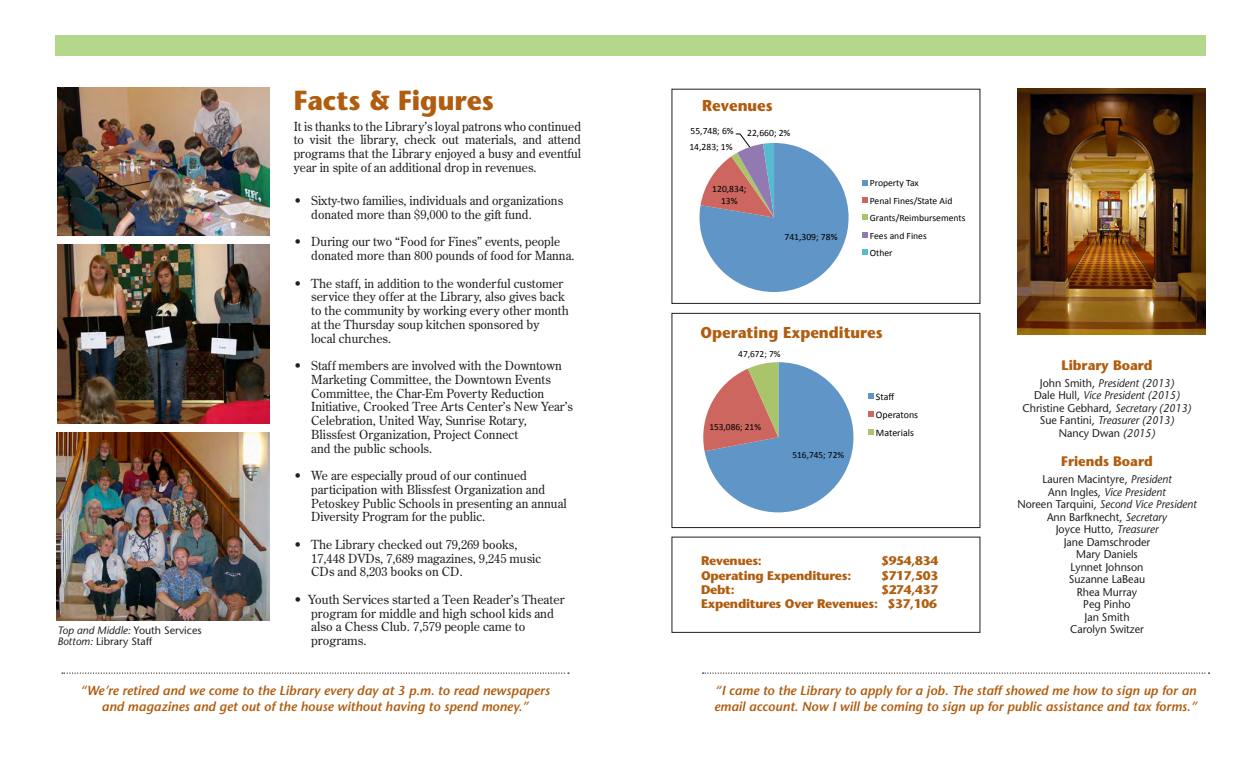
<style>
.page{position:relative;width:1260px;height:765px;background:#fff}
.page>*{position:absolute;margin:0;border:0;box-sizing:border-box;transform-origin:0 0}
.t1{font:700 27.5px "Stone Sans";color:#b05d0f;scale:.95 1}
.t2{font:700 15.75px "Stone Sans";color:#b05d0f;scale:.95 1}
.t3{font:700 13.75px "Stone Sans";color:#b05d0f;scale:.95 1}
.t4{font:italic 600 13px/16.2px "Stone Sans";color:#b05d0f}
.t5{font:12.5px/13.8px "Century Old Style";color:#231f20}
.t6{font:700 12.5px "Stone Sans";letter-spacing:-.02em;color:#b05d0f}
.t7{font:11.25px "Stone Sans";color:#231f20;scale:.95 1}
.t8{font:italic 11.25px "Stone Sans";color:#231f20;scale:.95 1}
.t9{font:italic 10.75px "Stone Sans";color:#231f20}
.t10{font:10.75px "Stone Sans";color:#231f20}
.t11{font:9.88px/18.4px "Calibri";color:#000}
.t12{font:9.62px/17.4px "Calibri";color:#000;text-align:center}
.t13{font:9.38px "Calibri";color:#000}
.s1{font-style:normal}
.s2{font-style:italic}
</style>
<div class="page">
<svg style="left:62px;top:672px;width:507px;height:2px"></svg>
<svg style="left:703px;top:672px;width:507px;height:2px"></svg>
<svg style="left:699px;top:133px;width:169px;height:159px"></svg>
<svg style="left:703px;top:362px;width:171px;height:151px"></svg>
<img style="left:58px;top:88px;width:212px;height:147px">
<img style="left:58px;top:245px;width:212px;height:178px">
<div style="left:672px;top:313px;width:308px;height:215px;border:1px solid #231f20"></div>
<div style="left:672px;top:537px;width:308px;height:96px;border:1px solid #231f20"></div>
<div style="left:55px;top:35px;width:1151px;height:20px;background:#b3d78b"></div>
<img style="left:56px;top:433px;width:214px;height:187px">
<img style="left:1018px;top:89px;width:188px;height:246px">
<p class="t1" style="left:294px;top:83px;width:212px">Facts &amp; Figures</p>
<p class="t5" style="left:294px;top:119px;width:289px;text-align:justify">It is thanks to the Library’s loyal patrons who continued to visit the library, check out materials, and attend programs that the Library enjoyed a busy and eventful year in spite of an additional drop in revenues.</p>
<p class="t5" style="left:311px;top:194px;width:253px;text-indent:-18px">• Sixty-two families, individuals and organizations donated more than $9,000 to the gift fund.</p>
<p class="t5" style="left:311px;top:235px;width:265px;text-indent:-18px">• During our two “Food for Fines” events, people donated more than 800 pounds of food for Manna.</p>
<p class="t5" style="left:294px;top:276px;width:273px;text-align:right">• The staff, in addition to the wonderful customer service they offer at the Library, also gives back</p>
<p class="t5" style="left:311px;top:304px;width:259px">to the community by working every other month at the Thursday soup kitchen sponsored by</p>
<p class="t5" style="left:311px;top:331px;width:81px">local churches.</p>
<p class="t5" style="left:294px;top:359px;width:270px;text-align:center">• Staff members are involved with the Downtown<br>Marketing Committee, the Downtown Events</p>
<p class="t5" style="left:311px;top:386px;width:235px">Committee, the Char-Em Poverty Reduction</p>
<p class="t5" style="left:311px;top:400px;width:263px">Initiative, Crooked Tree Arts Center’s New Year’s</p>
<p class="t5" style="left:311px;top:414px;width:217px">Celebration, United Way, Sunrise Rotary,</p>
<p class="t5" style="left:311px;top:427px;width:208px">Blissfest Organization, Project Connect</p>
<p class="t5" style="left:311px;top:441px;width:122px">and the public schools.</p>
<p class="t5" style="left:294px;top:469px;width:235px">• We are especially proud of our continued</p>
<p class="t5" style="left:311px;top:482px;width:257px">participation with Blissfest Organization and<br>Petoskey Public Schools in presenting an annual</p>
<p class="t5" style="left:311px;top:510px;width:175px">Diversity Program for the public.</p>
<p class="t5" style="left:294px;top:537px;width:225px">• The Library checked out 79,269 books,</p>
<p class="t5" style="left:311px;top:551px;width:231px">17,448 DVDs, 7,689 magazines, 9,245 music</p>
<p class="t5" style="left:311px;top:565px;width:153px">CDs and 8,203 books on CD.</p>
<p class="t5" style="left:294px;top:592px;width:272px">• Youth Services started a Teen Reader’s Theater</p>
<p class="t5" style="left:311px;top:606px;width:244px">program for middle and high school kids and</p>
<p class="t5" style="left:311px;top:620px;width:216px">also a Chess Club. 7,579 people came to programs.</p>
<p class="t4" style="left:80px;top:682px;width:471px">“We’re retired and we come to the Library every day at 3 p.m. to read newspapers</p>
<p class="t4" style="left:102px;top:698px;width:428px">and magazines and get out of the house without having to spend money.”</p>
<p class="t2" style="left:702px;top:96px;width:76px">Revenues</p>
<p class="t12" style="left:690px;top:122px;width:45px">55,748; 6%</p>
<p class="t12" style="left:747px;top:124px;width:45px">22,660; 2%</p>
<p class="t12" style="left:689px;top:138px;width:45px">14,283; 1%</p>
<p class="t12" style="left:870px;top:174px;width:97px;text-align:left">Property Tax<br>Penal Fines/State Aid<br>Grants/Reimbursements<br>Fees and Fines<br>Other</p>
<p class="t12" style="left:712px;top:183px;width:36px;line-height:11.5px">120,834;<br>13%</p>
<p class="t12" style="left:784px;top:227px;width:55px">741,309; 78%</p>
<p class="t2" style="left:701px;top:322px;width:193px">Operating Expenditures</p>
<p class="t11" style="left:737px;top:343px;width:46px">47,672; 7%</p>
<p class="t13" style="left:738px;top:348px;width:44px">47,672; 7%</p>
<p class="t3" style="left:1061px;top:356px;width:97px">Library Board</p>
<p class="t8" style="left:1040px;top:376px;width:143px"><span class="s1">John Smith,</span> President (2013)</p>
<p class="t8" style="left:1034px;top:388px;width:155px"><span class="s1">Dale Hull,</span> Vice President (2015)</p>
<p class="t7" style="left:1023px;top:401px;width:179px">Christine Gebhard, <span class="s2">Secretary (2013)</span></p>
<p class="t8" style="left:1040px;top:413px;width:143px"><span class="s1">Sue Fantini,</span> Treasurer (2013)</p>
<p class="t7" style="left:1059px;top:426px;width:103px">Nancy Dwan <span class="s2">(2015)</span></p>
<p class="t3" style="left:1061px;top:453px;width:98px">Friends Board</p>
<p class="t7" style="left:1042px;top:472px;width:138px">Lauren Macintyre, <span class="s2">President</span></p>
<p class="t8" style="left:1048px;top:485px;width:125px"><span class="s1">Ann Ingles,</span> Vice President</p>
<p class="t8" style="left:1017px;top:497px;width:190px"><span class="s1">Noreen Tarquini,</span> Second Vice President</p>
<p class="t7" style="left:1047px;top:510px;width:128px">Ann Barfknecht, <span class="s2">Secretary</span></p>
<p class="t7" style="left:1056px;top:522px;width:109px">Joyce Hutto, <span class="s2">Treasurer</span></p>
<p class="t7" style="left:1064px;top:535px;width:93px">Jane Damschroder</p>
<p class="t7" style="left:1076px;top:547px;width:66px">Mary Daniels</p>
<p class="t7" style="left:1071px;top:560px;width:78px">Lynnet Johnson</p>
<p class="t7" style="left:1069px;top:572px;width:82px">Suzanne LaBeau</p>
<p class="t7" style="left:1077px;top:585px;width:65px">Rhea Murray</p>
<p class="t7" style="left:1083px;top:597px;width:51px">Peg Pinho</p>
<p class="t7" style="left:1084px;top:610px;width:49px">Jan Smith</p>
<p class="t11" style="left:876px;top:387px;width:44px">Staff<br>Operatons<br>Materials</p>
<p class="t13" style="left:709px;top:421px;width:53px">153,086; 21%</p>
<p class="t11" style="left:705px;top:418px;width:56px">153,086; 21%</p>
<p class="t13" style="left:792px;top:449px;width:53px">516,745; 72%</p>
<p class="t11" style="left:790px;top:447px;width:56px">516,745; 72%</p>
<p class="t6" style="left:701px;top:553px;width:62px">Revenues:</p>
<p class="t6" style="left:881px;top:553px;width:59px">$954,834</p>
<p class="t6" style="left:701px;top:567px;width:152px">Operating Expenditures:</p>
<p class="t6" style="left:881px;top:567px;width:59px">$717,503</p>
<p class="t6" style="left:701px;top:582px;width:35px">Debt:</p>
<p class="t6" style="left:881px;top:582px;width:59px">$274,437</p>
<p class="t6" style="left:701px;top:596px;width:238px">Expenditures Over Revenues: $37,106</p>
<p class="t9" style="left:58px;top:624px;width:146px">Top and Middle: <span class="s1">Youth Services</span></p>
<p class="t7" style="left:1070px;top:622px;width:79px">Carolyn Switzer</p>
<p class="t10" style="left:58px;top:635px;width:96px"><span class="s2">Bottom:</span> Library Staff</p>
<p class="t4" style="left:714px;top:682px;width:485px">“I came to the Library to apply for a job. The staff showed me how to sign up for an email account. Now I will be coming to sign up for public assistance and tax forms.”</p>
</div>
